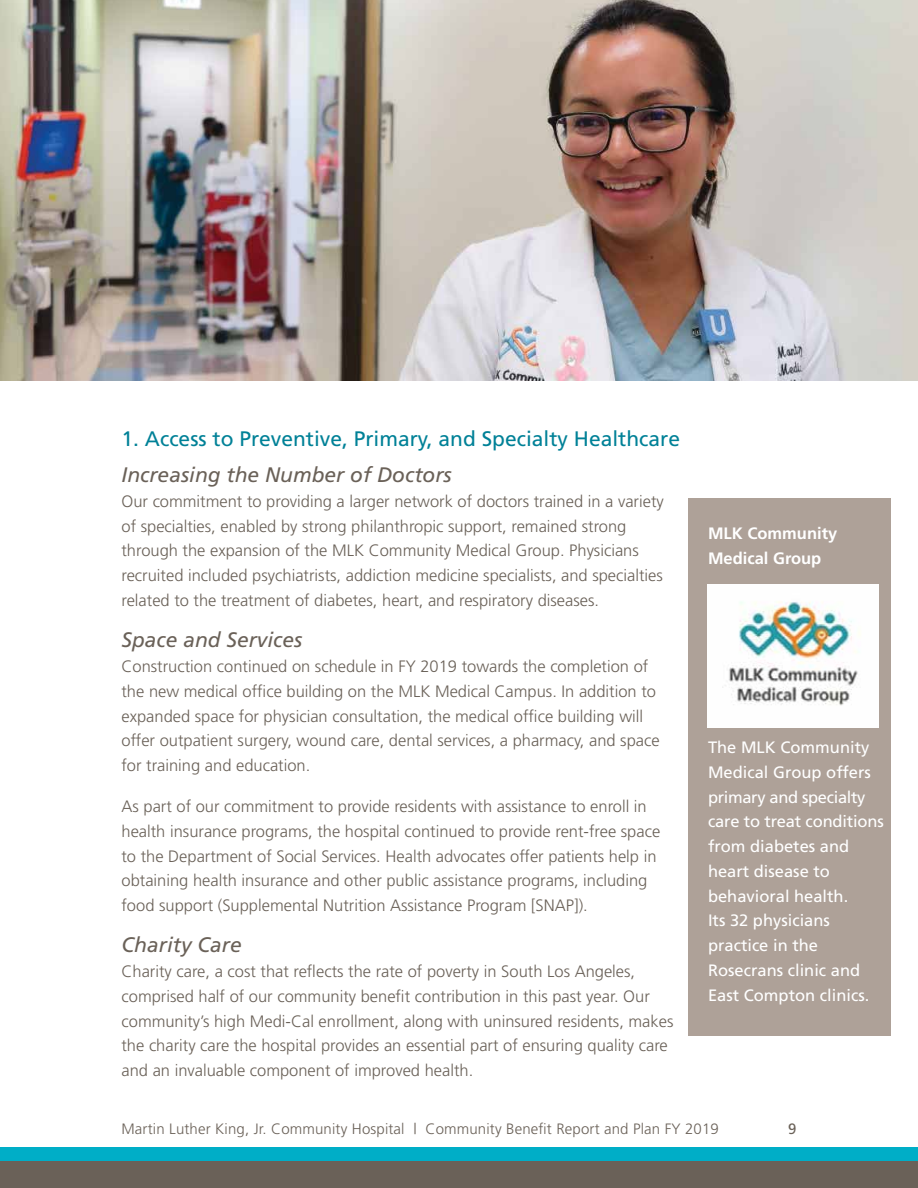
<style>
.page{position:relative;width:918px;height:1188px;background:#fff}
.page>*{position:absolute;margin:0;border:0;box-sizing:border-box;transform-origin:0 0}
.t1{font:italic 21px "Frutiger";color:#6a6158}
.t2{font:21px "Frutiger";color:#008197}
.t3{font:300 16.5px/24.8px "Frutiger";color:#6a6158}
.t4{font:16.5px/24.8px "Frutiger";color:#fff}
.t5{font:700 16.5px/24.8px "Frutiger";color:#fff}
.t6{font:300 15px "Frutiger";letter-spacing:.01em;color:#6a6158}
.t7{font:15px "Frutiger";color:#6a6158}
</style>
<div class="page">
<div style="left:0;top:1148px;width:918px;height:13px;background:#00aec7"></div>
<div style="left:0;top:1161px;width:918px;height:27px;background:#6a6158"></div>
<img style="left:0;top:0;width:918px;height:380px">
<div style="left:688px;top:498px;width:203px;height:538px;background:#aea198"></div>
<img style="left:707px;top:584px;width:171px;height:143px">
<p class="t2" style="left:122px;top:427px;width:560px">1. Access to Preventive, Primary, and Specialty Healthcare</p>
<p class="t1" style="left:122px;top:463px;width:332px">Increasing the Number of Doctors</p>
<p class="t3" style="left:122px;top:489px;width:544px">Our commitment to providing a larger network of doctors trained in a variety of specialties, enabled by strong philanthropic support, remained strong through the expansion of the MLK Community Medical Group. Physicians recruited included psychiatrists, addiction medicine specialists, and specialties related to the treatment of diabetes, heart, and respiratory diseases.</p>
<p class="t1" style="left:122px;top:628px;width:182px">Space and Services</p>
<p class="t3" style="left:122px;top:654px;width:540px">Construction continued on schedule in FY 2019 towards the completion of the new medical office building on the MLK Medical Campus. In addition to expanded space for physician consultation, the medical office building will offer outpatient surgery, wound care, dental services, a pharmacy, and space for training and education.</p>
<p class="t3" style="left:122px;top:794px;width:540px">As part of our commitment to provide residents with assistance to enroll in health insurance programs, the hospital continued to provide rent-free space to the Department of Social Services. Health advocates offer patients help in obtaining health insurance and other public assistance programs, including food support (Supplemental Nutrition Assistance Program [SNAP]).</p>
<p class="t1" style="left:122px;top:933px;width:122px">Charity Care</p>
<p class="t3" style="left:122px;top:959px;width:553px">Charity care, a cost that reflects the rate of poverty in South Los Angeles, comprised half of our community benefit contribution in this past year. Our community’s high Medi-Cal enrollment, along with uninsured residents, makes the charity care the hospital provides an essential part of ensuring quality care and an invaluable component of improved health.</p>
<p class="t5" style="left:708px;top:521px;width:131px">MLK Community<br>Medical Group</p>
<p class="t4" style="left:708px;top:735px;width:177px">The MLK Community<br>Medical Group offers primary and specialty care to treat conditions from diabetes and heart disease to behavioral health.<br>Its 32 physicians practice in the<br>Rosecrans clinic and<br>East Compton clinics.</p>
<p class="t6" style="left:122px;top:1120px;width:599px">Martin Luther King, Jr. Community Hospital | Community Benefit Report and Plan FY 2019</p>
<p class="t7" style="left:788px;top:1120px;width:10px">9</p>
</div>
